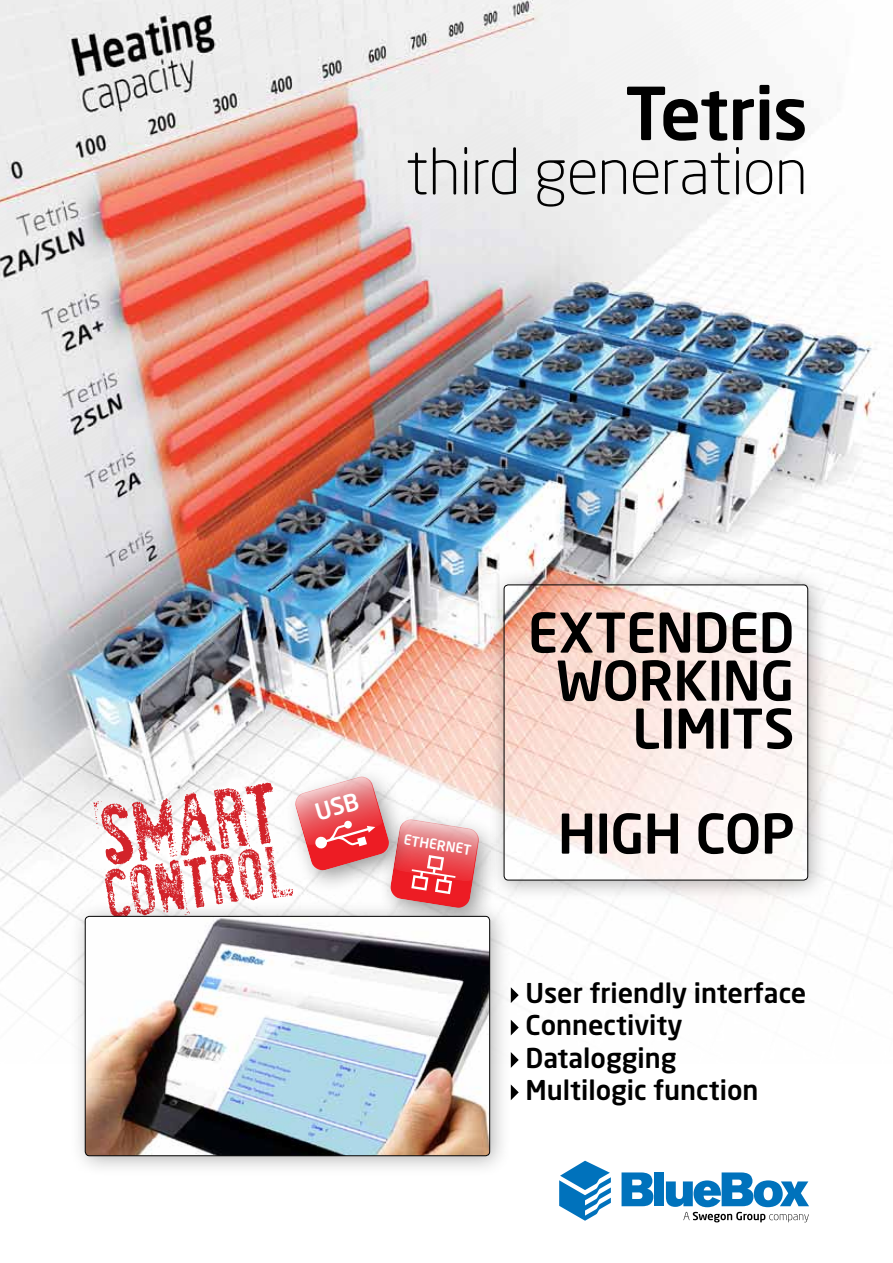
<style>
.page{position:relative;width:893px;height:1263px;background:#fff}
.page>*{position:absolute;margin:0;border:0;box-sizing:border-box;transform-origin:0 0}
.t1{font:79.5px "Socia L Anima L";color:#d2232a}
.t2{font:500 72px "Neo Sans Std";letter-spacing:-.02em;color:#000}
.t3{font:66px "Socia L Anima L";color:#d2232a}
.t4{font:300 63px "Neo Sans Std";letter-spacing:-.015em;color:#000}
.t5{font:500 54px/48px "Neo Sans Std";letter-spacing:-.01em;color:#000;text-align:right}
.t6{font:500 27px/32.4px "Neo Sans Std";color:#000}
.t7{font:500 13.8px "Neo Sans Std";color:#fff}
</style>
<div class="page">
<svg style="left:559px;top:1161px;width:52px;height:60px"></svg>
<svg style="left:621px;top:1172px;width:32px;height:34px"></svg>
<div style="left:654px;top:1172px;width:10px;height:34px;background:#0072bc"></div>
<svg style="left:666px;top:1172px;width:143px;height:50px"></svg>
<img style="left:0;top:0;width:893px;height:1016px">
<div style="left:488px;top:569px;width:342px;height:333px;background:#000;opacity:.3"></div>
<svg style="left:504px;top:585px;width:304px;height:295px"></svg>
<div style="left:504px;top:585px;width:304px;height:295px;border:1px solid #000;border-radius:4px"></div>
<div style="left:379px;top:808px;width:123px;height:124px;background:#000;opacity:.4"></div>
<div style="left:284px;top:766px;width:129px;height:128px;background:#000;opacity:.4"></div>
<div style="left:69px;top:900px;width:443px;height:277px;background:#000;opacity:.3"></div>
<img style="left:85px;top:916px;width:405px;height:240px">
<div style="left:85px;top:916px;width:405px;height:240px;border:1px solid #000;border-radius:4px"></div>
<svg style="left:511px;top:987px;width:8px;height:16px"></svg>
<svg style="left:511px;top:1020px;width:8px;height:15px"></svg>
<svg style="left:511px;top:1052px;width:8px;height:16px"></svg>
<svg style="left:511px;top:1084px;width:8px;height:16px"></svg>
<svg style="left:294px;top:776px;width:186px;height:133px"></svg>
<h2 class="t2" style="left:625px;top:68px;width:184px">Tetris</h2>
<h3 class="t4" style="left:405px;top:134px;width:404px">third generation</h3>
<h1 class="t1" style="left:91px;top:790px;width:183px;rotate:-8deg">SMART</h1>
<h3 class="t3" style="left:95px;top:857px;width:193px;rotate:-8deg">CONTROL</h3>
<p class="t7" style="left:405px;top:831px;width:70px;rotate:9deg">ETHERNET</p>
<h3 class="t5" style="left:527px;top:607px;width:269px">EXTENDED<br>WORKING<br>LIMITS</h3>
<h3 class="t5" style="left:558px;top:808px;width:238px">HIGH COP</h3>
<p class="t6" style="left:525px;top:976px;width:282px">User friendly interface<br>Connectivity<br>Datalogging<br>Multilogic function</p>
</div>
